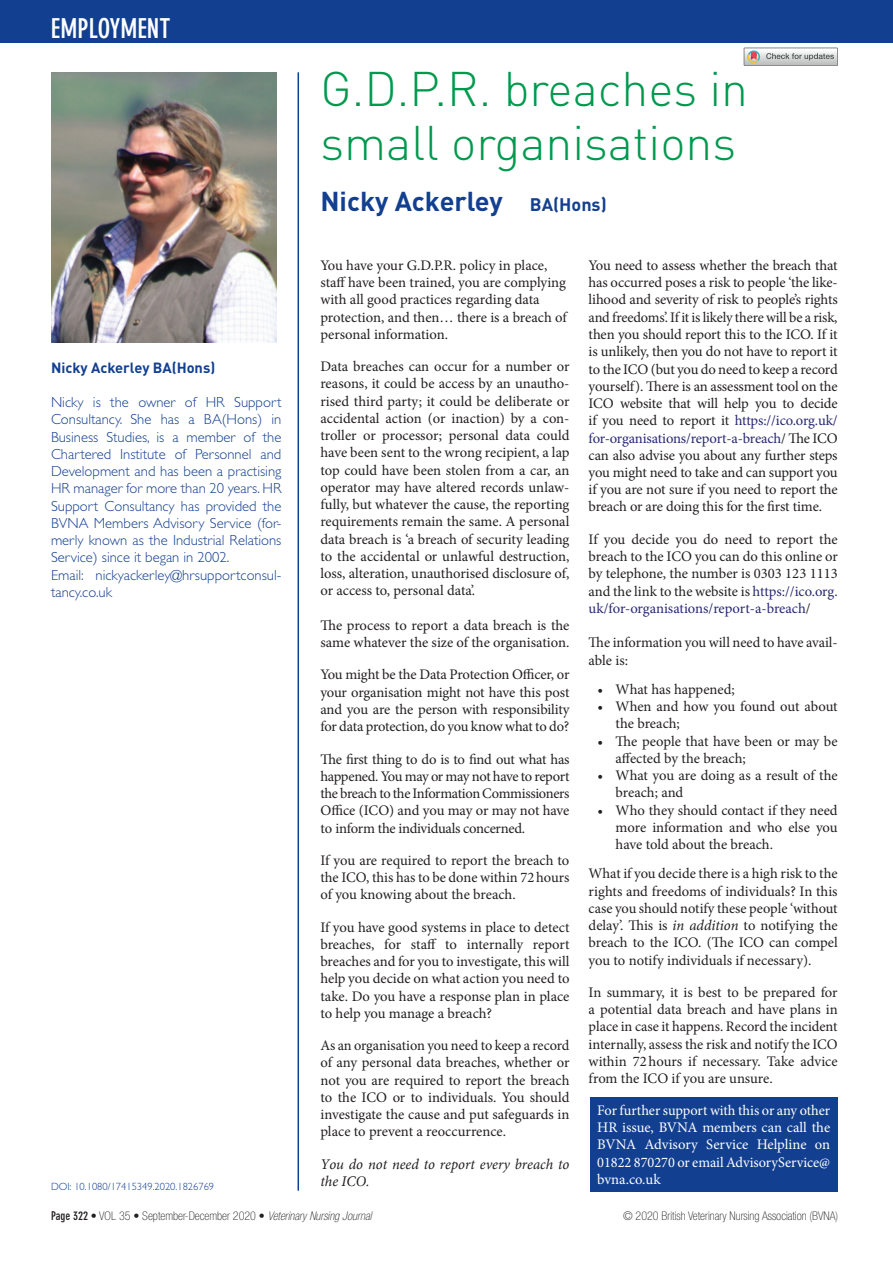
<style>
.page{position:relative;width:893px;height:1263px;background:#fff}
.page>*{position:absolute;margin:0;border:0;box-sizing:border-box;transform-origin:0 0}
.t1{font:300 48px/54px "DIN";color:#00994e}
.t2{font:700 27px "DIN";color:#123f90}
.t3{font:700 condensed 27px "DIN Neuzeit Grotesk Std";color:#fff}
.t4{font:14.7px/17.2px "Minion Pro";letter-spacing:-.005em;color:#231f20;text-align:justify}
.t5{font:300 14.7px/17.2px "Gill Sans Std";color:#123f90}
.t6{font:14.7px/17.2px "Minion Pro";letter-spacing:-.005em;color:#fff;text-align:justify}
.t7{font:italic 14.7px/17.2px "Minion Pro";color:#231f20}
.t8{font:700 14.7px "DINOT";color:#123f90}
.t9{font:100 condensed 12px "Helvetica Neue LT Std";color:#231f20}
.t10{font:300 10.5px "Gill Sans Std";color:#123f90}
.s1{font-size:18px}
.s2{color:#272873}
.s3{font-style:italic}
.s4{font-family:"DIN Neuzeit Grotesk Std";font-weight:700}
</style>
<div class="page">
<div style="left:0;top:0;width:893px;height:43px;background:#123f90"></div>
<hr style="left:298px;top:72px;width:1px;height:1119px;background:#123f90">
<hr style="left:744px;top:51px;width:93px;height:1px;background:#f9f9f9">
<hr style="left:744px;top:52px;width:93px;height:1px;background:#f4f5f4">
<hr style="left:744px;top:53px;width:93px;height:1px;background:#eef0f0">
<hr style="left:744px;top:54px;width:93px;height:1px;background:#ebecec">
<hr style="left:744px;top:55px;width:93px;height:1px;background:#e5e6e6">
<hr style="left:744px;top:56px;width:93px;height:1px;background:#e1e2e2">
<hr style="left:744px;top:57px;width:93px;height:1px;background:#dcdddd">
<hr style="left:744px;top:58px;width:93px;height:1px;background:#d8d9d8">
<hr style="left:744px;top:59px;width:93px;height:1px;background:#d4d4d4">
<hr style="left:744px;top:60px;width:93px;height:1px;background:#ced0cf">
<hr style="left:744px;top:61px;width:93px;height:1px;background:#cbcccc">
<hr style="left:744px;top:62px;width:93px;height:1px;background:#c8c9c9">
<hr style="left:744px;top:63px;width:93px;height:1px;background:#c2c4c4">
<div style="left:744px;top:48px;width:94px;height:18px;border:1px solid #888688"></div>
<svg style="left:766px;top:53px;width:68px;height:7px"></svg>
<svg style="left:747px;top:50px;width:13px;height:14px"></svg>
<img style="left:51px;top:72px;width:225px;height:270px">
<div style="left:590px;top:1097px;width:248px;height:94px;background:#123f90"></div>
<h2 class="t3" style="left:51px;top:13px;width:121px">EMPLOYMENT</h2>
<p class="t8" style="left:51px;top:358px;width:166px">Nicky Ackerley BA(Hons)</p>
<p class="t5" style="left:51px;top:394px;width:232px">Nicky is the owner of HR Support Consultancy. She has a BA(Hons) in Business Studies, is a member of the Chartered Institute of Personnel and Development and has been a practising HR manager for more than 20 years. HR Support Consultancy has provided the BVNA Members Advisory Service (for&shy;merly known as the Industrial Relations Service) since it began in 2002.<br>Email: nickyackerley@hrsupportconsul&shy;tancy.co.uk</p>
<p class="t10" style="left:51px;top:1180px;width:165px">DOI: 10.1080/17415349.2020.1826769</p>
<h1 class="t1" style="left:320px;top:62px;width:429px">G.D.P.R. breaches in small organisations</h1>
<h2 class="t2" style="left:320px;top:184px;width:288px">Nicky Ackerley <span class="s1">BA(Hons)</span></h2>
<p class="t4" style="left:320px;top:257px;width:248px;text-align:left">You have your G.D.P.R. policy in place, staff have been trained, you are complying with all good practices regarding data protection, and then… there is a breach of personal information.</p>
<p class="t4" style="left:320px;top:358px;width:251px">Data breaches can occur for a number or reasons, it could be access by an unautho&shy;rised third party; it could be deliberate or accidental action (or inaction) by a con&shy;troller or processor; personal data could have been sent to the wrong recipient, a lap top could have been stolen from a car, an operator may have altered records unlaw&shy;fully, but whatever the cause, the reporting requirements remain the same. A personal data breach is ‘a breach of security leading to the accidental or unlawful destruction, loss, alteration, unauthorised disclosure of, or access to, personal data’.</p>
<p class="t4" style="left:320px;top:617px;width:251px">The process to report a data breach is the same whatever the size of the organisation.</p>
<p class="t4" style="left:320px;top:666px;width:251px">You might be the Data Protection Officer, or your organisation might not have this post and you are the person with responsibility for data protection, do you know what to do?</p>
<p class="t4" style="left:320px;top:750px;width:251px">The first thing to do is to find out what has happened. You may or may not have to report the breach to the Information Commissioners Office (ICO) and you may or may not have to inform the individuals concerned.</p>
<p class="t4" style="left:320px;top:851px;width:251px">If you are required to report the breach to the ICO, this has to be done within 72hours of you knowing about the breach.</p>
<p class="t4" style="left:320px;top:918px;width:251px">If you have good systems in place to detect breaches, for staff to internally report breaches and for you to investigate, this will help you decide on what action you need to take. Do you have a response plan in place to help you manage a breach?</p>
<p class="t4" style="left:320px;top:1037px;width:251px">As an organisation you need to keep a record of any personal data breaches, whether or not you are required to report the breach to the ICO or to individuals. You should investigate the cause and put safeguards in place to prevent a reoccurrence.</p>
<p class="t7" style="left:320px;top:1156px;width:251px">You do not need to report every breach to the ICO.</p>
<p class="t4" style="left:589px;top:257px;width:251px">You need to assess whether the breach that has occurred poses a risk to people ‘the like&shy;lihood and severity of risk to people’s rights and freedoms’. If it is likely there will be a risk, then you should report this to the ICO. If it is unlikely, then you do not have to report it to the ICO (but you do need to keep a record yourself). There is an assessment tool on the ICO website that will help you to decide if you need to report it <span class="s2">https://ico.org.uk/ for-organisations/report-a-breach</span>/ The ICO can also advise you about any further steps you might need to take and can support you if you are not sure if you need to report the breach or are doing this for the first time.</p>
<p class="t4" style="left:589px;top:530px;width:251px">If you decide you do need to report the breach to the ICO you can do this online or by telephone, the number is 0303 123 1113 and the link to the website is <span class="s2">https://ico.org. uk/for-organisations/report-a-breach</span>/</p>
<p class="t4" style="left:589px;top:634px;width:251px">The information you will need to have avail&shy;able is:</p>
<p class="t4" style="left:598px;top:680px;width:139px">• What has happened;</p>
<p class="t4" style="left:616px;top:698px;width:224px;text-indent:-18px">• When and how you found out about the breach;</p>
<p class="t4" style="left:616px;top:732px;width:224px;text-indent:-18px">• The people that have been or may be affected by the breach;</p>
<p class="t4" style="left:616px;top:767px;width:224px;text-indent:-18px">• What you are doing as a result of the breach; and</p>
<p class="t4" style="left:616px;top:801px;width:224px;text-indent:-18px">• Who they should contact if they need more information and who else you have told about the breach.</p>
<p class="t4" style="left:589px;top:865px;width:251px">What if you decide there is a high risk to the rights and freedoms of individuals? In this case you should notify these people ‘without delay’. This is <span class="s3">in addition</span> to notifying the breach to the ICO. (The ICO can compel you to notify individuals if necessary).</p>
<p class="t4" style="left:589px;top:983px;width:251px">In summary, it is best to be prepared for a potential data breach and have plans in place in case it happens. Record the incident internally, assess the risk and notify the ICO within 72hours if necessary. Take advice from the ICO if you are unsure.</p>
<p class="t6" style="left:597px;top:1101px;width:234px">For further support with this or any other HR issue, BVNA members can call the BVNA Advisory Service Helpline on 01822 870270 or email AdvisoryService@ bvna.co.uk</p>
<p class="t9" style="left:51px;top:1209px;width:322px"><span class="s4">PAGE 322</span> • VOL 35 • September-December 2020 • <span class="s3">Veterinary Nursing Journal</span></p>
<p class="t9" style="left:623px;top:1209px;width:217px">© 2020 British Veterinary Nursing Association (BVNA)</p>
</div>
